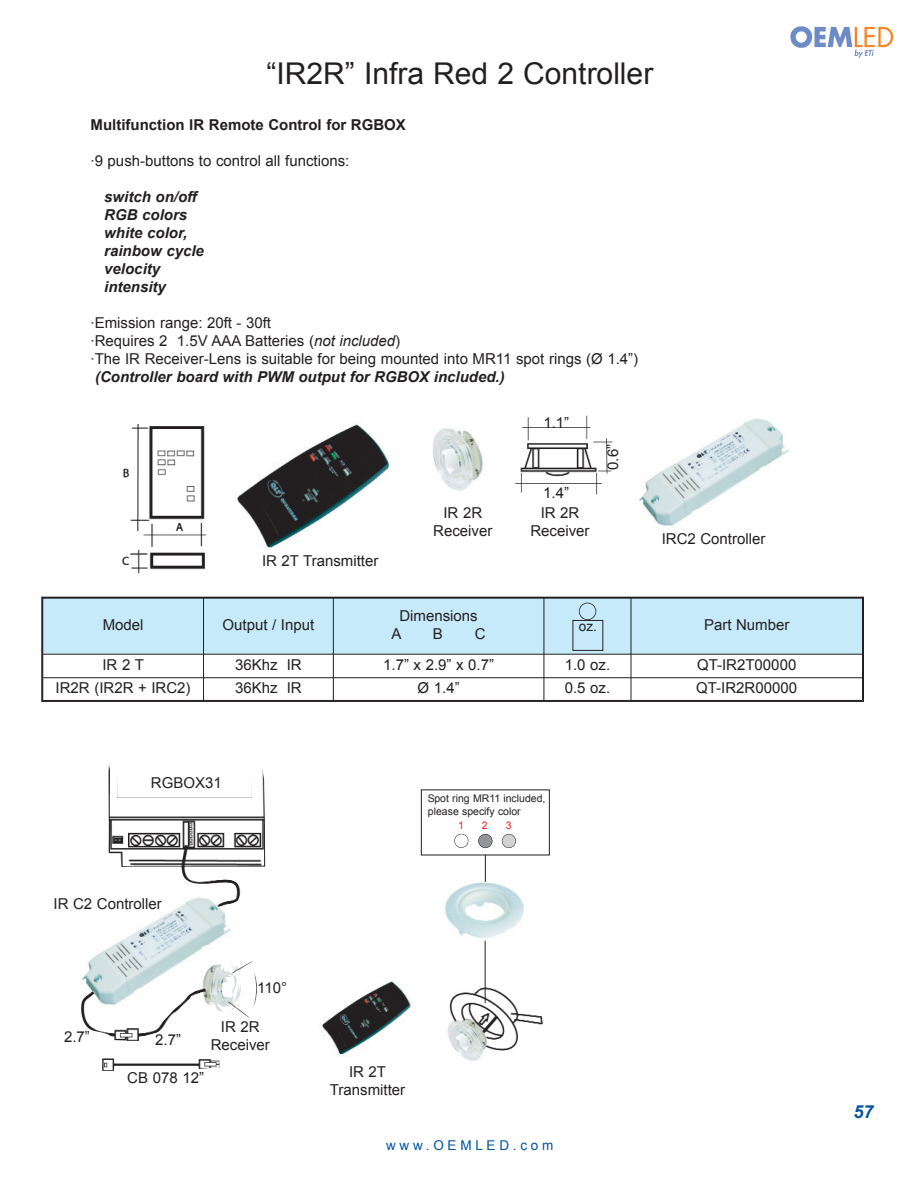
<style>
.page{position:relative;width:918px;height:1188px;background:#fff}
.page>*{position:absolute;margin:0;border:0;box-sizing:border-box;transform-origin:0 0}
.t1{font:30px "Arial";color:#231f20}
.t2{font:italic 700 18px "Arial";color:#01539e}
.t3{font:15px/18px "Arial";color:#231f20;text-align:center}
.t4{font:italic 700 15px/18px "Arial";color:#231f20}
.t5{font:700 15px "Arial";color:#231f20}
.t6{font:13.5px "Arial";letter-spacing:.28em;color:#01539e}
.t7{font:13.5px "Arial";color:#231f20}
.t8{font:10.5px/12.6px "Arial";color:#231f20}
.t9{font:10.5px "Arial";color:#ee1e24}
.s1{font-style:italic}
</style>
<div class="page">
<img style="left:790px;top:26px;width:104px;height:32px">
<img style="left:639px;top:418px;width:150px;height:108px">
<img style="left:432px;top:428px;width:51px;height:63px">
<img style="left:237px;top:424px;width:153px;height:124px">
<img style="left:515px;top:415px;width:98px;height:80px">
<img style="left:122px;top:424px;width:85px;height:150px">
<img style="left:447px;top:984px;width:96px;height:77px">
<img style="left:445px;top:875px;width:79px;height:73px">
<img style="left:90px;top:907px;width:141px;height:53px">
<img style="left:108px;top:765px;width:157px;height:142px">
<img style="left:81px;top:960px;width:176px;height:111px">
<div style="left:454px;top:834px;width:14px;height:14px;border:1px solid #231f20;border-radius:50%"></div>
<div style="left:502px;top:834px;width:14px;height:14px;background:#d1d2d4;border-radius:50%"></div>
<div style="left:502px;top:834px;width:14px;height:14px;border:1px solid #231f20;border-radius:50%"></div>
<div style="left:478px;top:834px;width:14px;height:14px;background:#939598;border-radius:50%"></div>
<div style="left:478px;top:834px;width:14px;height:14px;border:1px solid #231f20;border-radius:50%"></div>
<svg style="left:485px;top:855px;width:1px;height:27px"></svg>
<hr style="left:485px;top:941px;width:1px;height:62px;background:#231f20">
<img style="left:322px;top:981px;width:89px;height:75px">
<div style="left:41px;top:597px;width:823px;height:105px;border:2px solid #231f20"></div>
<div style="left:43px;top:598px;width:161px;height:56px;background:#c6eafa"></div>
<div style="left:204px;top:598px;width:129px;height:56px;background:#c6eafa"></div>
<div style="left:333px;top:598px;width:211px;height:56px;background:#c6eafa"></div>
<div style="left:544px;top:598px;width:318px;height:56px;background:#c6eafa"></div>
<div style="left:43px;top:654px;width:161px;height:24px;background:#fff"></div>
<div style="left:631px;top:654px;width:231px;height:24px;background:#fff"></div>
<div style="left:43px;top:678px;width:161px;height:22px;background:#fff"></div>
<div style="left:204px;top:678px;width:129px;height:22px;background:#fff"></div>
<div style="left:333px;top:678px;width:211px;height:22px;background:#fff"></div>
<div style="left:544px;top:678px;width:87px;height:22px;background:#fff"></div>
<div style="left:631px;top:678px;width:231px;height:22px;background:#fff"></div>
<hr style="left:42px;top:598px;width:1px;height:102px;background:#231f20">
<hr style="left:203px;top:598px;width:1px;height:102px;background:#231f20">
<hr style="left:333px;top:598px;width:1px;height:102px;background:#231f20">
<hr style="left:544px;top:598px;width:1px;height:102px;background:#231f20">
<hr style="left:631px;top:598px;width:1px;height:102px;background:#231f20">
<hr style="left:862px;top:598px;width:1px;height:102px;background:#231f20">
<hr style="left:43px;top:598px;width:819px;height:1px;background:#231f20">
<hr style="left:43px;top:654px;width:819px;height:1px;background:#231f20">
<hr style="left:43px;top:677px;width:819px;height:1px;background:#231f20">
<hr style="left:43px;top:700px;width:819px;height:1px;background:#231f20">
<div style="left:573px;top:620px;width:30px;height:31px;border:1px solid #231f20"></div>
<div style="left:579px;top:603px;width:17px;height:17px;border:2px solid #231f20;border-radius:50%"></div>
<h1 class="t1" style="left:267px;top:56px;width:388px">“IR2R” Infra Red 2 Controller</h1>
<p class="t5" style="left:91px;top:116px;width:317px">Multifunction IR Remote Control for RGBOX</p>
<p class="t3" style="left:91px;top:152px;width:260px">·9 push-buttons to control all functions:</p>
<p class="t4" style="left:104px;top:188px;width:101px">switch on/off<br>RGB colors white color, rainbow cycle velocity intensity</p>
<p class="t3" style="left:91px;top:314px;width:549px;text-align:left">·Emission range: 20ft - 30ft<br>·Requires 2 1.5V AAA Batteries (<span class="s1">not included</span>)<br>·The IR Receiver-Lens is suitable for being mounted into MR11 spot rings (Ø 1.4”)</p>
<p class="t4" style="left:95px;top:368px;width:411px">(Controller board with PWM output for RGBOX included.)</p>
<p class="t3" style="left:262px;top:552px;width:118px">IR 2T Transmitter</p>
<p class="t3" style="left:543px;top:414px;width:27px">1.1”</p>
<p class="t3" style="left:543px;top:484px;width:27px">1.4”</p>
<p class="t3" style="left:433px;top:503px;width:61px">IR 2R<br>Receiver</p>
<p class="t3" style="left:530px;top:504px;width:61px">IR 2R<br>Receiver</p>
<p class="t3" style="left:604px;top:470px;width:27px;rotate:-90deg">0.6”</p>
<p class="t3" style="left:103px;top:616px;width:42px">Model</p>
<p class="t3" style="left:223px;top:616px;width:93px">Output / Input</p>
<p class="t3" style="left:392px;top:607px;width:88px;text-align:left;text-indent:8px">Dimensions<br>A</p>
<p class="t3" style="left:433px;top:625px;width:12px">B</p>
<p class="t3" style="left:475px;top:625px;width:12px">C</p>
<p class="t7" style="left:579px;top:619px;width:20px">oz.</p>
<p class="t3" style="left:662px;top:530px;width:105px">IRC2 Controller</p>
<p class="t3" style="left:704px;top:616px;width:87px">Part Number</p>
<p class="t3" style="left:102px;top:656px;width:43px">IR 2 T</p>
<p class="t3" style="left:235px;top:656px;width:68px">36Khz IR</p>
<p class="t3" style="left:383px;top:656px;width:112px">1.7” x 2.9” x 0.7”</p>
<p class="t3" style="left:565px;top:656px;width:47px">1.0 oz.</p>
<p class="t3" style="left:697px;top:656px;width:101px">QT-IR2T00000</p>
<p class="t3" style="left:56px;top:679px;width:137px">IR2R (IR2R + IRC2)</p>
<p class="t3" style="left:235px;top:679px;width:68px">36Khz IR</p>
<p class="t3" style="left:418px;top:679px;width:44px">Ø 1.4”</p>
<p class="t3" style="left:565px;top:679px;width:47px">0.5 oz.</p>
<p class="t3" style="left:696px;top:679px;width:102px">QT-IR2R00000</p>
<p class="t3" style="left:151px;top:774px;width:72px">RGBOX31</p>
<p class="t3" style="left:54px;top:895px;width:110px">IR C2 Controller</p>
<p class="t3" style="left:64px;top:1027px;width:27px">2.7”</p>
<p class="t3" style="left:257px;top:978px;width:31px">110°</p>
<p class="t3" style="left:155px;top:1030px;width:27px">2.7”</p>
<p class="t3" style="left:211px;top:1018px;width:61px">IR 2R<br>Receiver</p>
<p class="t3" style="left:127px;top:1069px;width:78px">CB 078 12”</p>
<p class="t8" style="left:428px;top:792px;width:119px">Spot ring MR11 included, please specify color</p>
<p class="t9" style="left:458px;top:820px;width:7px">1</p>
<p class="t9" style="left:482px;top:820px;width:7px">2</p>
<p class="t9" style="left:506px;top:820px;width:7px">3</p>
<p class="t3" style="left:330px;top:1063px;width:77px">IR 2T<br>Transmitter</p>
<p class="t6" style="left:386px;top:1138px;width:169px">www.OEMLED.com</p>
<p class="t2" style="left:854px;top:1102px;width:22px">57</p>
</div>
